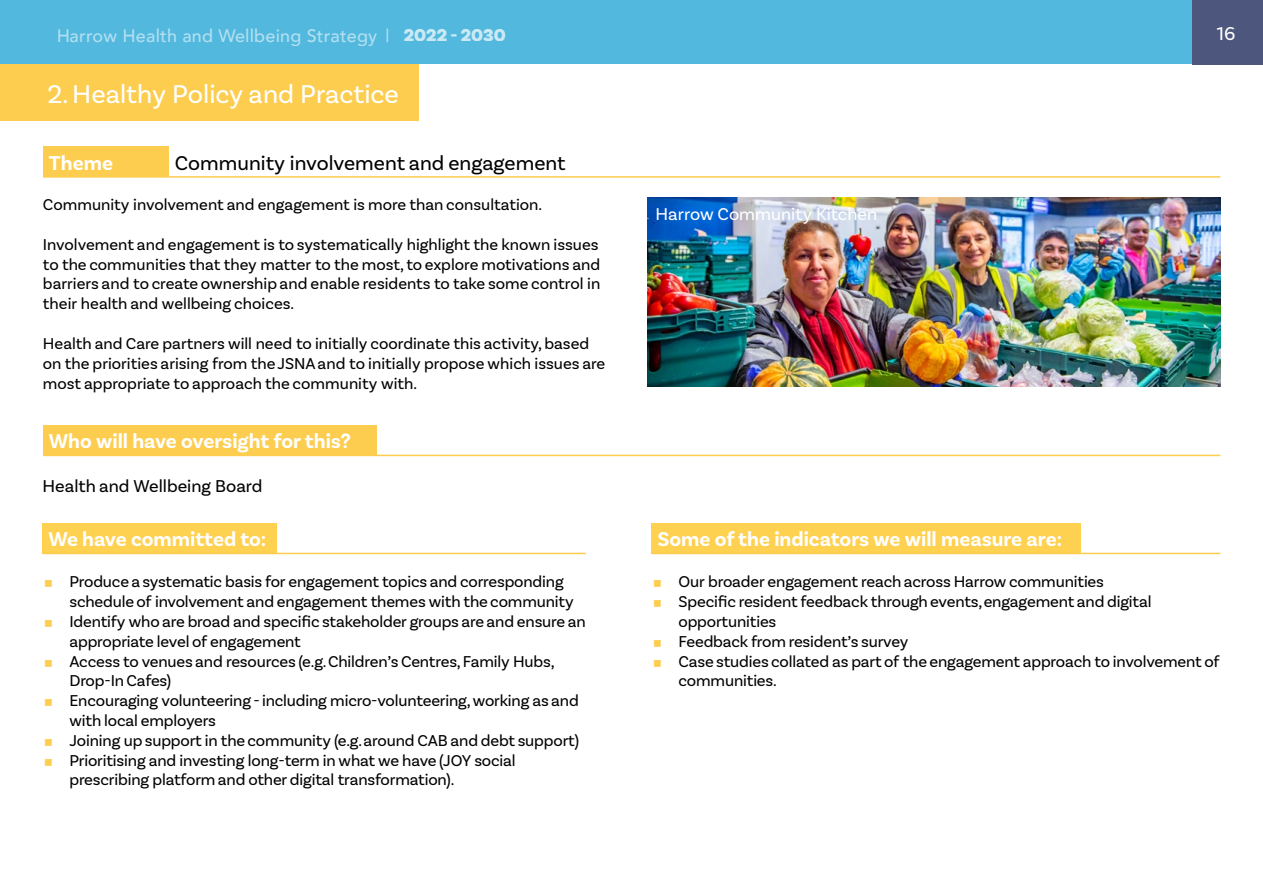
<style>
.page{position:relative;width:1263px;height:893px;background:#fff}
.page>*{position:absolute;margin:0;border:0;box-sizing:border-box;transform-origin:0 0}
.t1{font:27px "Basic Sans";color:#fff}
.t2{font:700 21px "Basic Sans";color:#fff}
.t3{font:21px "Basic Sans";color:#000}
.t4{font:19.5px "Basic Sans";color:#fff}
.t5{font:500 18px "Avenir";letter-spacing:.01em;color:#fff}
.t6{font:18px "Basic Sans";color:#000}
.t7{font:18px "Basic Sans";color:#fff}
.t8{font:16.5px/19.8px "Basic Sans";letter-spacing:-.01em;color:#000}
.s1{font-family:"Basic Sans W05";font-weight:900}
</style>
<div class="page">
<div style="left:0;top:0;width:1241px;height:64px;background:#52b8de"></div>
<div style="left:1193px;top:0;width:70px;height:64px;background:#4d567d"></div>
<div style="left:43px;top:147px;width:126px;height:30px;background:#fccd4f"></div>
<hr style="left:43px;top:176px;width:126px;height:2px;background:#fccd4f">
<hr style="left:169px;top:176px;width:1051px;height:2px;background:#fccd4f">
<div style="left:43px;top:425px;width:333px;height:30px;background:#fccd4f"></div>
<hr style="left:43px;top:455px;width:333px;height:1px;background:#fccd4f">
<hr style="left:376px;top:455px;width:844px;height:1px;background:#fccd4f">
<div style="left:42px;top:523px;width:235px;height:30px;background:#ffd150"></div>
<hr style="left:42px;top:553px;width:235px;height:1px;background:#fccd4f">
<hr style="left:277px;top:553px;width:309px;height:1px;background:#fccd4f">
<div style="left:651px;top:523px;width:430px;height:30px;background:#ffd150"></div>
<hr style="left:651px;top:553px;width:430px;height:1px;background:#fccd4f">
<hr style="left:1081px;top:553px;width:139px;height:1px;background:#fccd4f">
<div style="left:0;top:64px;width:419px;height:57px;background:#fccd4f"></div>
<img style="left:647px;top:198px;width:573px;height:189px">
<p class="t5" style="left:56px;top:20px;width:451px">Harrow Health and Wellbeing Strategy | <span class="s1">2022 - 2030</span></p>
<p class="t4" style="left:1217px;top:22px;width:20px">16</p>
<h1 class="t1" style="left:48px;top:78px;width:353px">2. Healthy Policy and Practice</h1>
<p class="t2" style="left:49px;top:150px;width:66px">Theme</p>
<p class="t3" style="left:175px;top:150px;width:392px">Community involvement and engagement</p>
<p class="t8" style="left:43px;top:195px;width:501px">Community involvement and engagement is more than consultation.</p>
<p class="t8" style="left:43px;top:234px;width:559px;text-align:justify">Involvement and engagement is to systematically highlight the known issues to the communities that they matter to the most, to explore motivations and barriers and to create ownership and enable residents to take some control in their health and wellbeing choices.</p>
<p class="t8" style="left:43px;top:333px;width:564px">Health and Care partners will need to initially coordinate this activity, based on the priorities arising from the JSNA and to initially propose which issues are most appropriate to approach the community with.</p>
<p class="t2" style="left:49px;top:428px;width:303px">Who will have oversight for this?</p>
<p class="t6" style="left:43px;top:475px;width:221px">Health and Wellbeing Board</p>
<p class="t7" style="left:656px;top:203px;width:223px">Harrow Community Kitchen</p>
<p class="t2" style="left:48px;top:527px;width:219px">We have committed to:</p>
<p class="t2" style="left:657px;top:527px;width:406px">Some of the indicators we will measure are:</p>
<p class="t8" style="left:69px;top:572px;width:518px">Produce a systematic basis for engagement topics and corresponding schedule of involvement and engagement themes with the community Identify who are broad and specific stakeholder groups are and ensure an appropriate level of engagement<br>Access to venues and resources (e.g. Children’s Centres, Family Hubs, Drop-In Cafes)<br>Encouraging volunteering - including micro-volunteering, working as and with local employers<br>Joining up support in the community (e.g. around CAB and debt support)<br>Prioritising and investing long-term in what we have (JOY social prescribing platform and other digital transformation).</p>
<p class="t8" style="left:678px;top:572px;width:542px">Our broader engagement reach across Harrow communities<br>Specific resident feedback through events, engagement and digital opportunities<br>Feedback from resident’s survey<br>Case studies collated as part of the engagement approach to involvement of communities.</p>
</div>
